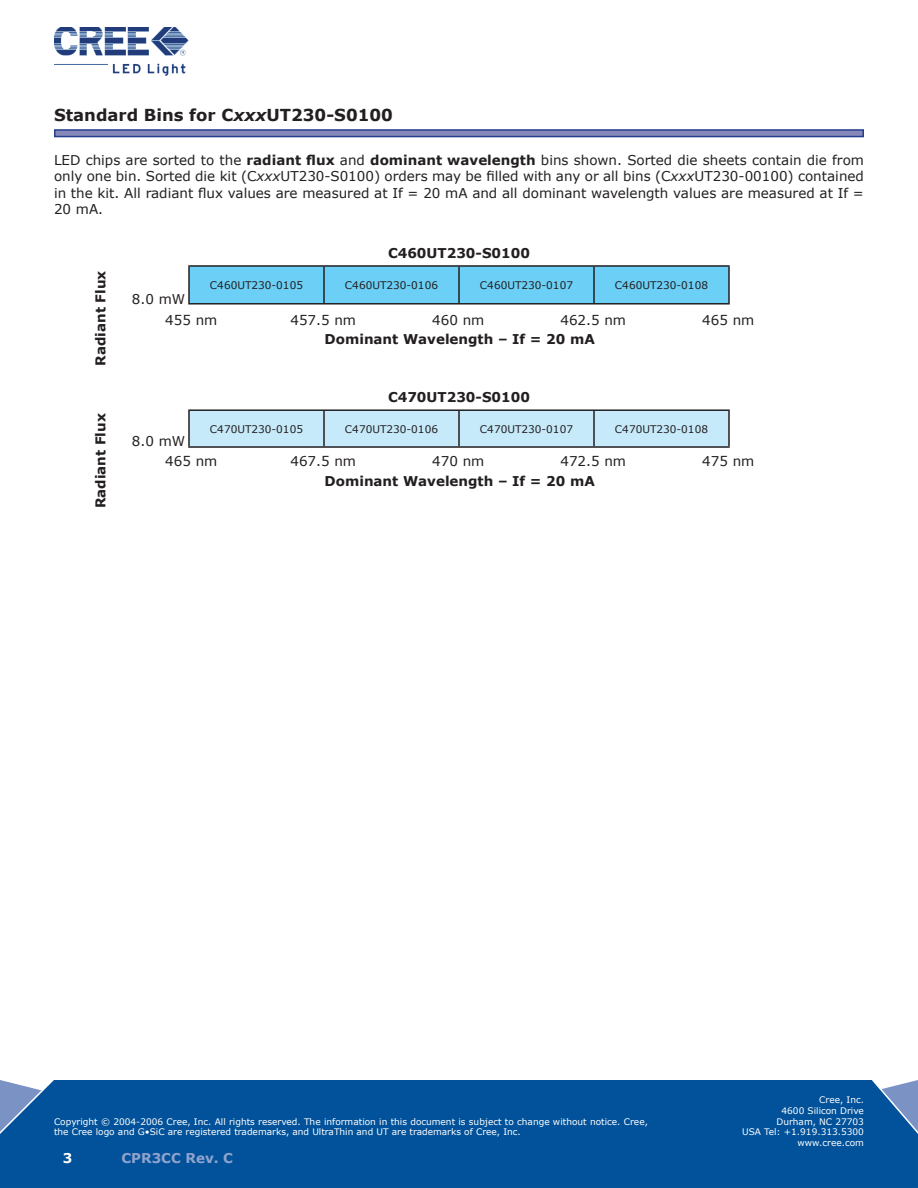
<style>
.page{position:relative;width:918px;height:1188px;background:#fff}
.page>*{position:absolute;margin:0;border:0;box-sizing:border-box;transform-origin:0 0}
.t1{font:700 16.5px "Verdana";color:#231f20}
.t2{font:13.5px/16.2px "Verdana";color:#231f20;text-align:justify}
.t3{font:700 13.5px "Verdana";color:#231f20}
.t4{font:700 13.5px "Verdana";color:#90a3ce}
.t5{font:10.5px "Verdana";color:#231f20}
.t6{font:9px/10.8px "Verdana";color:#fff}
.s1{font-style:italic}
.s2{font-weight:700}
</style>
<div class="page">
<div style="left:0;top:1080px;width:918px;height:108px;background:#01529a"></div>
<img style="left:54px;top:27px;width:135px;height:48px">
<div style="left:55px;top:130px;width:808px;height:7px;background:#8688ba"></div>
<div style="left:54px;top:129px;width:810px;height:8px;border:2px solid #253f8e"></div>
<div style="left:190px;top:267px;width:538px;height:36px;background:#6bcff6"></div>
<hr style="left:188px;top:265px;width:136px;height:2px;background:#231f20">
<hr style="left:324px;top:265px;width:135px;height:2px;background:#231f20">
<hr style="left:459px;top:265px;width:135px;height:2px;background:#231f20">
<hr style="left:458px;top:267px;width:2px;height:36px;background:#231f20">
<hr style="left:594px;top:265px;width:136px;height:2px;background:#231f20">
<hr style="left:324px;top:303px;width:135px;height:2px;background:#231f20">
<hr style="left:459px;top:303px;width:135px;height:2px;background:#231f20">
<hr style="left:188px;top:267px;width:2px;height:36px;background:#231f20">
<hr style="left:323px;top:267px;width:2px;height:36px;background:#231f20">
<hr style="left:188px;top:303px;width:136px;height:2px;background:#231f20">
<hr style="left:593px;top:267px;width:2px;height:36px;background:#231f20">
<hr style="left:728px;top:267px;width:2px;height:36px;background:#231f20">
<hr style="left:594px;top:303px;width:136px;height:2px;background:#231f20">
<div style="left:190px;top:411px;width:538px;height:35px;background:#c6eafa"></div>
<hr style="left:188px;top:409px;width:136px;height:2px;background:#231f20">
<hr style="left:324px;top:409px;width:135px;height:2px;background:#231f20">
<hr style="left:459px;top:409px;width:135px;height:2px;background:#231f20">
<hr style="left:458px;top:411px;width:2px;height:35px;background:#231f20">
<hr style="left:594px;top:409px;width:136px;height:2px;background:#231f20">
<hr style="left:324px;top:446px;width:135px;height:2px;background:#231f20">
<hr style="left:459px;top:446px;width:135px;height:2px;background:#231f20">
<hr style="left:188px;top:411px;width:2px;height:35px;background:#231f20">
<hr style="left:323px;top:411px;width:2px;height:35px;background:#231f20">
<hr style="left:188px;top:446px;width:136px;height:2px;background:#231f20">
<hr style="left:593px;top:411px;width:2px;height:35px;background:#231f20">
<hr style="left:728px;top:411px;width:2px;height:35px;background:#231f20">
<hr style="left:594px;top:446px;width:136px;height:2px;background:#231f20">
<p class="t1" style="left:54px;top:104px;width:340px">Standard Bins for C<span class="s1">xxx</span>UT230-S01 00</p>
<p class="t2" style="left:54px;top:152px;width:812px">LED chips are sorted to the <span class="s2">radiant flux</span> and <span class="s2">dominant wavelength</span> bins shown. Sorted die sheets contain die from only one bin. Sorted die kit (C<span class="s1">xxx</span>UT230-S0100) orders may be filled with any or all bins (C<span class="s1">xxx</span>UT230-00100) contained in the kit. All radiant flux values are measured at If = 20 mA and all dominant wavelength values are measured at If = 20 mA.</p>
<p class="t3" style="left:388px;top:244px;width:143px">C460UT230-S01 00</p>
<p class="t5" style="left:210px;top:278px;width:95px">C460UT230-0105</p>
<p class="t5" style="left:345px;top:278px;width:95px">C460UT230-0106</p>
<p class="t5" style="left:480px;top:278px;width:95px">C460UT230-0107</p>
<p class="t5" style="left:615px;top:278px;width:95px">C460UT230-0108</p>
<p class="t2" style="left:165px;top:311px;width:54px">455 nm</p>
<p class="t2" style="left:290px;top:311px;width:67px">457.5 nm</p>
<p class="t2" style="left:432px;top:311px;width:54px">460 nm</p>
<p class="t2" style="left:560px;top:311px;width:67px">462.5 nm</p>
<p class="t2" style="left:702px;top:311px;width:54px">465 nm</p>
<p class="t3" style="left:92px;top:366px;width:97px;rotate:-90deg">Radiant Flux</p>
<p class="t2" style="left:132px;top:291px;width:55px">8.0 mW</p>
<p class="t3" style="left:325px;top:331px;width:272px">Dominant Wavelength – If = 20 mA</p>
<p class="t3" style="left:92px;top:508px;width:97px;rotate:-90deg">Radiant Flux</p>
<p class="t3" style="left:388px;top:388px;width:143px">C470UT230-S01 00</p>
<p class="t5" style="left:210px;top:422px;width:95px">C470UT230-0105</p>
<p class="t5" style="left:345px;top:422px;width:95px">C470UT230-0106</p>
<p class="t5" style="left:480px;top:422px;width:95px">C470UT230-0107</p>
<p class="t5" style="left:615px;top:422px;width:95px">C470UT230-0108</p>
<p class="t2" style="left:165px;top:453px;width:54px">465 nm</p>
<p class="t2" style="left:290px;top:453px;width:67px">467.5 nm</p>
<p class="t2" style="left:432px;top:453px;width:54px">470 nm</p>
<p class="t2" style="left:560px;top:453px;width:67px">472.5 nm</p>
<p class="t2" style="left:702px;top:453px;width:54px">475 nm</p>
<p class="t2" style="left:132px;top:433px;width:55px">8.0 mW</p>
<p class="t3" style="left:325px;top:473px;width:272px">Dominant Wavelength – If = 20 mA</p>
<p class="t6" style="left:54px;top:1116px;width:595px">Copyright © 2004-2006 Cree, Inc. All rights reserved. The information in this document is subject to change without notice. Cree, the Cree logo and G•SiC are registered trademarks, and UltraThin and UT are trademarks of Cree, Inc.</p>
<p class="t4" style="left:122px;top:1149px;width:113px">CPR3CC Rev. C</p>
<p class="t6" style="left:742px;top:1094px;width:123px;text-align:right">Cree, Inc.<br>4600 Silicon Drive<br>Durham, NC 27703<br>USA Tel: +1.919.313.5300 www.cree.com</p>
</div>
